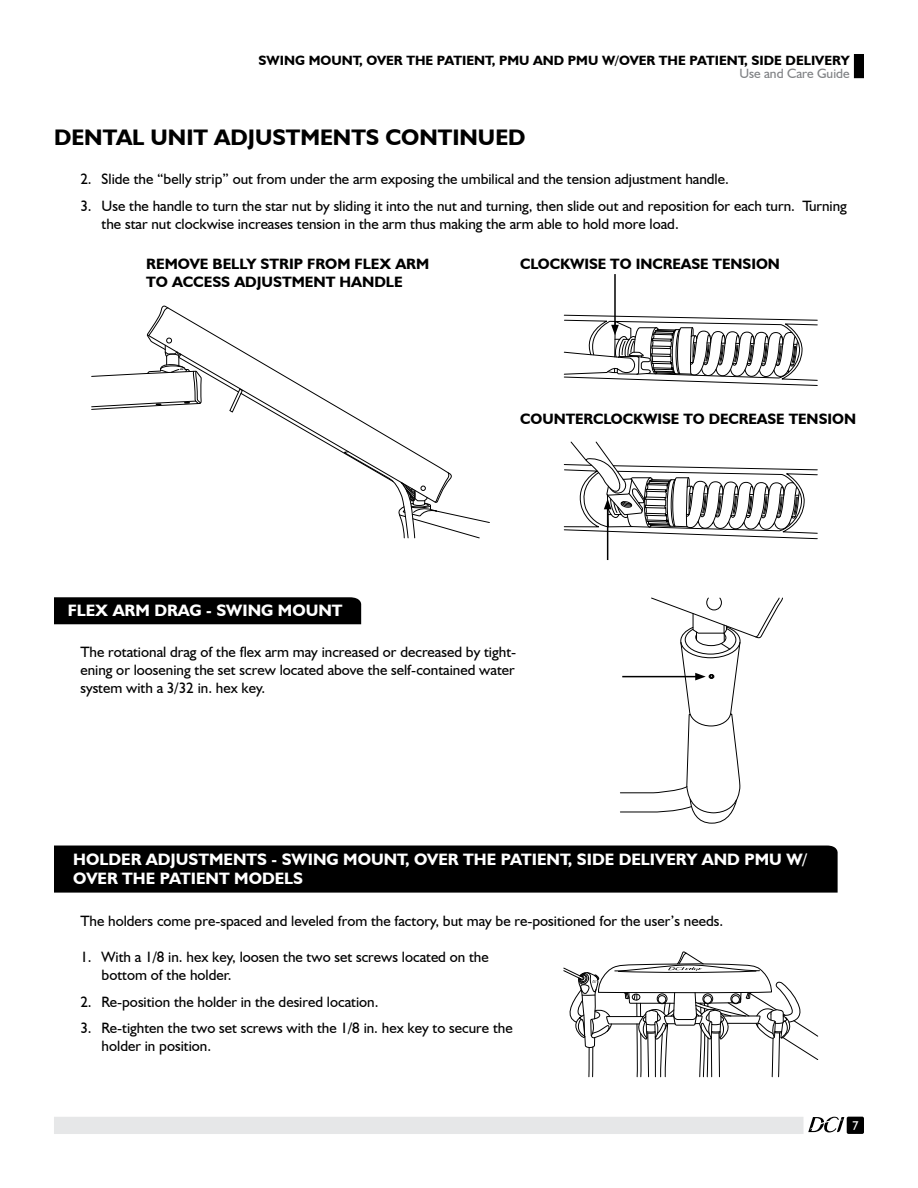
<style>
.page{position:relative;width:918px;height:1188px;background:#fff}
.page>*{position:absolute;margin:0;border:0;box-sizing:border-box;transform-origin:0 0}
.t1{font:700 22.5px "Humanist 521 BT";color:#000}
.t2{font:700 16.5px/19.8px "Humanist 521 BT";color:#fff}
.t3{font:15px/18px "Humanist 521 BT";color:#000}
.t4{font:700 15px "Humanist 521 BT";color:#000}
.t5{font:700 13.5px "Humanist 521 BT";color:#000}
.t6{font:13.5px "Humanist 521 BT";color:#808285}
.t7{font:12.75px "Humanist 521 BT";color:#fff}
</style>
<div class="page">
<div style="left:854px;top:54px;width:10px;height:24px;background:#000"></div>
<div style="left:847px;top:1117px;width:17px;height:17px;background:#000;border-radius:2px"></div>
<svg style="left:91px;top:307px;width:399px;height:232px"></svg>
<svg style="left:563px;top:951px;width:255px;height:126px"></svg>
<div style="left:54px;top:597px;width:307px;height:27px;background:#000"></div>
<hr style="left:607px;top:507px;width:1px;height:53px;background:#000">
<svg style="left:564px;top:441px;width:254px;height:99px"></svg>
<hr style="left:614px;top:274px;width:2px;height:53px;background:#000">
<svg style="left:564px;top:315px;width:254px;height:71px"></svg>
<div style="left:54px;top:846px;width:784px;height:47px;background:#000"></div>
<svg style="left:620px;top:598px;width:163px;height:225px"></svg>
<div style="left:54px;top:1117px;width:750px;height:17px;background:#e6e7e8"></div>
<svg style="left:808px;top:1117px;width:36px;height:15px"></svg>
<p class="t5" style="left:259px;top:52px;width:593px">SWING MOUNT, OVER THE PATIENT, PMU AND PMU W/OVER THE PATIENT, SIDE DELIVERY</p>
<p class="t6" style="left:739px;top:65px;width:112px">Use and Care Guide</p>
<h1 class="t1" style="left:54px;top:123px;width:473px">DENTAL UNIT ADJUSTMENTS CONTINUED</h1>
<p class="t3" style="left:80px;top:170px;width:650px">2. Slide the “belly strip” out from under the arm exposing the umbilical and the tension adjustment handle.</p>
<p class="t3" style="left:102px;top:196px;width:747px;text-indent:-21px">3. Use the handle to turn the star nut by sliding it into the nut and turning, then slide out and reposition for each turn. Turning the star nut clockwise increases tension in the arm thus making the arm able to hold more load.</p>
<p class="t4" style="left:146px;top:255px;width:284px">REMOVE BELLY STRIP FROM FLEX ARM</p>
<p class="t4" style="left:520px;top:255px;width:261px">CLOCKWISE TO INCREASE TENSION</p>
<p class="t4" style="left:146px;top:273px;width:258px">TO ACCESS ADJUSTMENT HANDLE</p>
<p class="t4" style="left:520px;top:410px;width:337px">COUNTERCLOCKWISE TO DECREASE TENSION</p>
<p class="t2" style="left:68px;top:600px;width:276px">FLEX ARM DRAG - SWING MOUNT</p>
<p class="t3" style="left:80px;top:643px;width:437px;text-align:justify">The rotational drag of the flex arm may increased or decreased by tight&shy;ening or loosening the set screw located above the self-contained water system with a 3/32 in. hex key.</p>
<p class="t2" style="left:73px;top:849px;width:735px">HOLDER ADJUSTMENTS - SWING MOUNT, OVER THE PATIENT, SIDE DELIVERY AND PMU W/<br>OVER THE PATIENT MODELS</p>
<p class="t3" style="left:80px;top:911px;width:644px">The holders come pre-spaced and leveled from the factory, but may be re-positioned for the user’s needs.</p>
<p class="t3" style="left:102px;top:948px;width:389px;text-indent:-21px">1. With a 1/8 in. hex key, loosen the two set screws located on the bottom of the holder.</p>
<p class="t3" style="left:80px;top:992px;width:300px">2. Re-position the holder in the desired location.</p>
<p class="t3" style="left:102px;top:1019px;width:413px;text-indent:-21px">3. Re-tighten the two set screws with the 1/8 in. hex key to secure the holder in position.</p>
<p class="t7" style="left:852px;top:1117px;width:8px">7</p>
</div>
